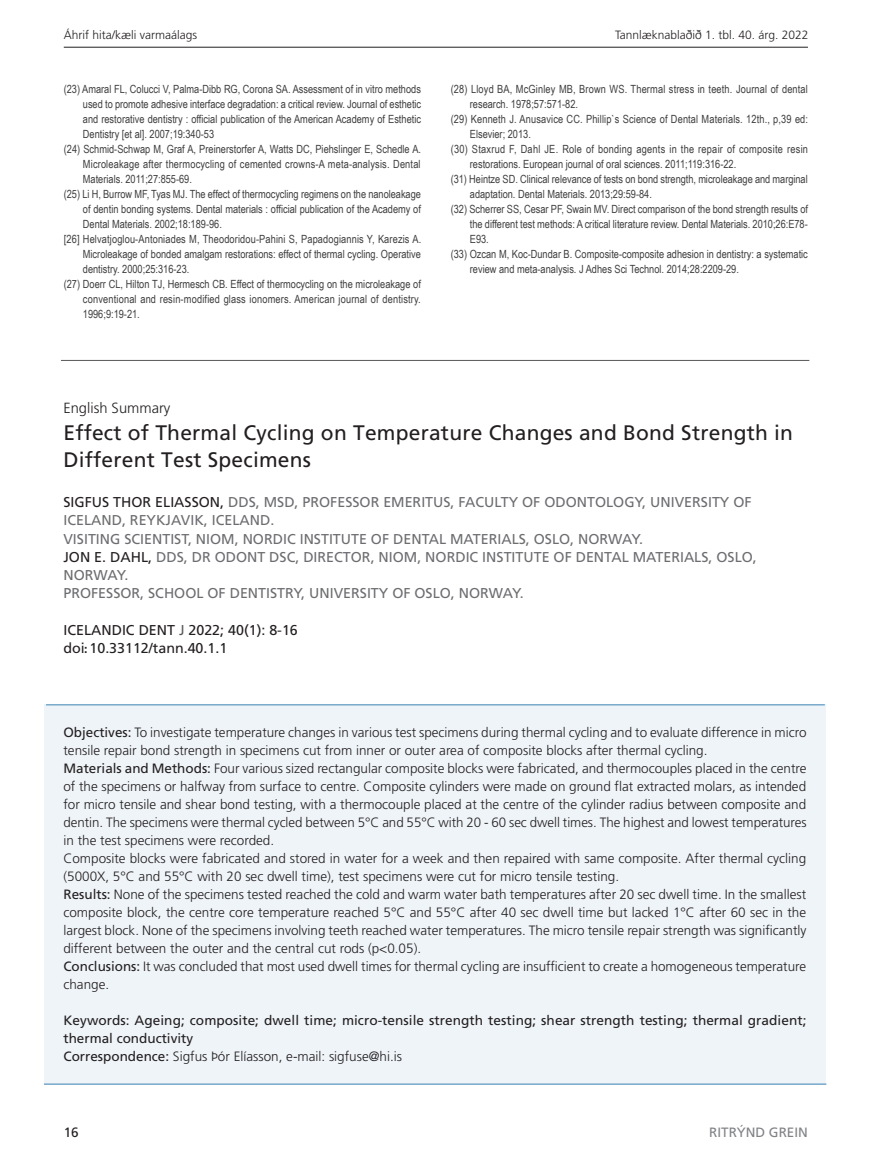
<style>
.page{position:relative;width:893px;height:1170px;background:#fff}
.page>*{position:absolute;margin:0;border:0;box-sizing:border-box;transform-origin:0 0}
.t1{font:21px/27px "Frutiger LT Std";letter-spacing:.01em;color:#231f20}
.t2{font:300 14.7px "Frutiger LT Std";color:#231f20}
.t3{font:14.25px/18.3px "Frutiger LT Std";color:#6c6d70}
.t4{font:14.25px/18px "Frutiger LT Std";color:#231f20}
.t5{font:300 13.5px/18px "Frutiger LT Std";color:#231f20}
.t6{font:13.5px/18px "Frutiger LT Std";color:#231f20}
.t7{font:13.5px "Frutiger LT Std";color:#808285}
.t8{font:300 12px "Frutiger LT Std";color:#231f20}
.t9{font:11.25px "Arial Narrow";color:#3e3e3f}
.t10{font:11.25px "Arial Narrow";letter-spacing:.02em;color:#3e3e3f}
.s1{color:#231f20}
.s2{color:#57585a}
.s3{font-family:"Gadget";font-size:11.55px}
.s4{font-weight:400}
.s5{font-weight:300}
</style>
<div class="page">
<hr style="left:64px;top:47px;width:744px;height:1px;background:#231f20">
<div style="left:45px;top:704px;width:781px;height:380px;background:#eff4f8"></div>
<hr style="left:46px;top:704px;width:779px;height:1px;background:#78a9cb">
<hr style="left:44px;top:1083px;width:782px;height:1px;background:#78a9cb">
<hr style="left:61px;top:360px;width:748px;height:1px;background:#57585a">
<p class="t8" style="left:64px;top:28px;width:135px">Áhrif hita/kæli varmaálags</p>
<p class="t8" style="left:615px;top:28px;width:195px">Tannlæknablaðið 1. tbl. 40. árg. 2022</p>
<p class="t9" style="left:64px;top:81px;width:359px">(23) Amaral FL, Colucci V, Palma-Dibb RG, Corona SA. Assessment of in vitro methods</p>
<p class="t9" style="left:83px;top:96px;width:340px">used to promote adhesive interface degradation: a critical review. Journal of esthetic</p>
<p class="t9" style="left:83px;top:111px;width:340px">and restorative dentistry : official publication of the American Academy of Esthetic</p>
<p class="t9" style="left:83px;top:126px;width:133px">Dentistry [et al]. 2007;19:340-53</p>
<p class="t9" style="left:64px;top:141px;width:359px">(24) Schmid-Schwap M, Graf A, Preinerstorfer A, Watts DC, Piehslinger E, Schedle A.</p>
<p class="t9" style="left:83px;top:156px;width:339px">Microleakage after thermocycling of cemented crowns-A meta-analysis. Dental</p>
<p class="t9" style="left:83px;top:171px;width:111px">Materials. 2011;27:855-69.</p>
<p class="t9" style="left:64px;top:186px;width:359px">(25) Li H, Burrow MF, Tyas MJ. The effect of thermocycling regimens on the nanoleakage</p>
<p class="t9" style="left:83px;top:201px;width:340px">of dentin bonding systems. Dental materials : official publication of the Academy of</p>
<p class="t9" style="left:83px;top:216px;width:140px">Dental Materials. 2002;18:189-96.</p>
<p class="t9" style="left:64px;top:231px;width:359px">[26] Helvatjoglou-Antoniades M, Theodoridou-Pahini S, Papadogiannis Y, Karezis A.</p>
<p class="t9" style="left:83px;top:246px;width:340px">Microleakage of bonded amalgam restorations: effect of thermal cycling. Operative</p>
<p class="t9" style="left:83px;top:261px;width:108px">dentistry. 2000;25:316-23.</p>
<p class="t9" style="left:64px;top:276px;width:359px">(27) Doerr CL, Hilton TJ, Hermesch CB. Effect of thermocycling on the microleakage of</p>
<p class="t9" style="left:83px;top:291px;width:339px">conventional and resin-modified glass ionomers. American journal of dentistry.</p>
<p class="t9" style="left:83px;top:306px;width:58px">1996;9:19-21.</p>
<p class="t9" style="left:451px;top:81px;width:359px">(28) Lloyd BA, McGinley MB, Brown WS. Thermal stress in teeth. Journal of dental</p>
<p class="t9" style="left:470px;top:96px;width:110px">research. 1978;57:571-82.</p>
<p class="t9" style="left:451px;top:111px;width:359px">(29) Kenneth J. Anusavice CC. Phillip`s Science of Dental Materials. 12th., p,39 ed:</p>
<p class="t9" style="left:470px;top:126px;width:63px">Elsevier; 2013.</p>
<p class="t10" style="left:451px;top:141px;width:359px">(30) Staxrud F, Dahl JE. Role of bonding agents in the repair of composite resin</p>
<p class="t9" style="left:470px;top:156px;width:268px">restorations. European journal of oral sciences. 2011;119:316-22.</p>
<p class="t9" style="left:451px;top:171px;width:358px">(31) Heintze SD. Clinical relevance of tests on bond strength, microleakage and marginal</p>
<p class="t9" style="left:470px;top:186px;width:184px">adaptation. Dental Materials. 2013;29:59-84.</p>
<p class="t9" style="left:451px;top:201px;width:359px">(32) Scherrer SS, Cesar PF, Swain MV. Direct comparison of the bond strength results of</p>
<p class="t9" style="left:470px;top:216px;width:339px">the different test methods: A critical literature review. Dental Materials. 2010;26:E78-</p>
<p class="t9" style="left:470px;top:231px;width:20px">E93.</p>
<p class="t9" style="left:451px;top:246px;width:359px">(33) Ozcan M, Koc-Dundar B. Composite-composite adhesion in dentistry: a systematic</p>
<p class="t9" style="left:470px;top:261px;width:271px">review and meta-analysis. J Adhes Sci Technol. 2014;28:2209-29.</p>
<h2 class="t2" style="left:63px;top:399px;width:108px">English Summary</h2>
<h1 class="t1" style="left:63px;top:419px;width:731px">Effect of Thermal Cycling on Temperature Changes and Bond Strength in<br>Different Test Specimens</h1>
<p class="t3" style="left:63px;top:492px;width:695px"><span class="s1">SIGFUS THOR ELIASSON,</span> DDS, MSD, PROFESSOR EMERITUS, FACULTY OF ODONTOLOGY, UNIVERSITY OF ICELAND, REYKJAVIK, ICELAND.<br>VISITING SCIENTIST, NIOM, NORDIC INSTITUTE OF DENTAL MATERIALS, OSLO, NORWAY.<br><span class="s1">JON E. DAHL,</span> DDS, DR ODONT DSC, DIRECTOR, NIOM, NORDIC INSTITUTE OF DENTAL MATERIALS, OSLO, NORWAY.<br>PROFESSOR, SCHOOL OF DENTISTRY, UNIVERSITY OF OSLO, NORWAY.</p>
<p class="t4" style="left:63px;top:621px;width:236px">ICELANDIC DENT <span class="s2">J</span> 2022; 40(1): 8-16 doi<span class="s3">:</span> 10.33112/tann.40.1.1</p>
<p class="t5" style="left:63px;top:723px;width:745px"><span class="s4">Objectives:</span> To investigate temperature changes in various test specimens during thermal cycling and to evaluate difference in micro tensile repair bond strength in specimens cut from inner or outer area of composite blocks after thermal cycling.<br><span class="s4">Materials and Methods:</span> Four various sized rectangular composite blocks were fabricated, and thermocouples placed in the centre of the specimens or halfway from surface to centre. Composite cylinders were made on ground flat extracted molars, as intended for micro tensile and shear bond testing, with a thermocouple placed at the centre of the cylinder radius between composite and dentin. The specimens were thermal cycled between 5°C and 55°C with 20 - 60 sec dwell times. The highest and lowest temperatures in the test specimens were recorded.<br>Composite blocks were fabricated and stored in water for a week and then repaired with same composite. After thermal cycling (5000X, 5°C and 55°C with 20 sec dwell time), test specimens were cut for micro tensile testing.<br><span class="s4">Results:</span> None of the specimens tested reached the cold and warm water bath temperatures after 20 sec dwell time. In the smallest composite block, the centre core temperature reached 5°C and 55°C after 40 sec dwell time but lacked 1°C after 60 sec in the largest block. None of the specimens involving teeth reached water temperatures. The micro tensile repair strength was significantly different between the outer and the central cut rods (p&lt;0.05).<br><span class="s4">Conclusions:</span> It was concluded that most used dwell times for thermal cycling are insufficient to create a homogeneous temperature change.</p>
<p class="t6" style="left:63px;top:1011px;width:744px">Keywords: Ageing; composite; dwell time; micro-tensile strength testing; shear strength testing; thermal gradient; thermal conductivity<br>Correspondence: <span class="s5">Sigfus Þór Elíasson, e-mail: sigfuse@hi.is</span></p>
<p class="t6" style="left:64px;top:1123px;width:17px">16</p>
<p class="t7" style="left:709px;top:1124px;width:100px">RITRÝND GREIN</p>
</div>
